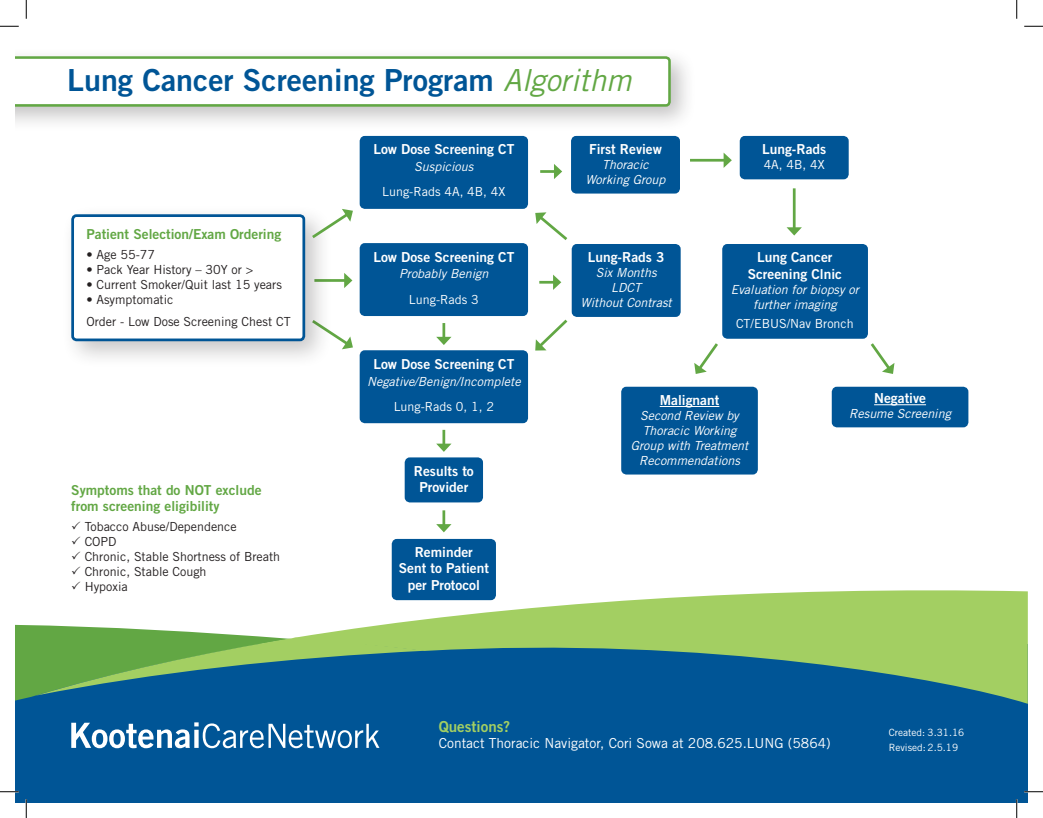
<style>
.page{position:relative;width:1043px;height:818px;background:#fff}
.page>*{position:absolute;margin:0;border:0;box-sizing:border-box;transform-origin:0 0}
.t1{font:30.38px "Trade Gothic LT Std Bd 2";color:#005596}
.t2{font:15.12px "Trade Gothic LT Std Bd 2";color:#a3cf62}
.t3{font:13.75px/16.5px "Trade Gothic LT Std Bd 2";color:#fff;text-align:center}
.t4{font:13.75px/16.5px "Trade Gothic LT Std Bd 2";color:#62a744}
.t5{font:13.75px "Trade Gothic LT Std";color:#fff}
.t6{font:italic 12.5px/15px "Trade Gothic LT Std";color:#fff;text-align:center}
.t7{font:12.5px/15px "Trade Gothic LT Std";color:#231f20}
.t8{font:12.5px "Trade Gothic LT Std";color:#fff}
.t9{font:10px/15px "Trade Gothic LT Std";color:#fff}
.s1{font-family:"Trade Gothic LT Std";font-style:italic;color:#62a744}
</style>
<div class="page">
<div style="left:15px;top:47px;width:681px;height:86px;background:#231f20;opacity:.27"></div>
<svg style="left:15px;top:56px;width:655px;height:51px"></svg>
<div style="left:15px;top:644px;width:1012px;height:158px;background:#005596"></div>
<svg style="left:381px;top:586px;width:646px;height:117px;fill:#a3cf62"></svg>
<svg style="left:15px;top:625px;width:411px;height:75px"></svg>
<div style="left:833px;top:388px;width:134px;height:38px;background:#005596;border-radius:4px"></div>
<div style="left:831px;top:387px;width:137px;height:40px;border:3px solid #005596;border-radius:4px"></div>
<hr style="left:874px;top:404px;width:52px;height:1px;background:#fff">
<div style="left:361px;top:137px;width:165px;height:70px;background:#005596;border-radius:4px"></div>
<div style="left:360px;top:136px;width:168px;height:73px;border:3px solid #005596;border-radius:4px"></div>
<div style="left:361px;top:244px;width:165px;height:70px;background:#005596;border-radius:4px"></div>
<div style="left:360px;top:243px;width:168px;height:73px;border:3px solid #005596;border-radius:4px"></div>
<div style="left:361px;top:351px;width:165px;height:71px;background:#005596;border-radius:4px"></div>
<div style="left:360px;top:350px;width:168px;height:73px;border:3px solid #005596;border-radius:4px"></div>
<div style="left:406px;top:459px;width:75px;height:42px;background:#005596;border-radius:4px"></div>
<div style="left:405px;top:457px;width:78px;height:45px;border:3px solid #005596;border-radius:4px"></div>
<hr style="left:314px;top:279px;width:32px;height:3px;background:#62a744">
<svg style="left:344px;top:273px;width:8px;height:15px"></svg>
<div style="left:393px;top:540px;width:101px;height:58px;background:#005596;border-radius:4px"></div>
<div style="left:392px;top:539px;width:104px;height:61px;border:3px solid #005596;border-radius:4px"></div>
<hr style="left:442px;top:323px;width:3px;height:16px;background:#62a744">
<svg style="left:436px;top:337px;width:15px;height:8px"></svg>
<hr style="left:442px;top:430px;width:3px;height:16px;background:#62a744">
<svg style="left:436px;top:443px;width:15px;height:9px"></svg>
<hr style="left:442px;top:510px;width:3px;height:16px;background:#62a744">
<svg style="left:436px;top:524px;width:15px;height:8px"></svg>
<svg style="left:333px;top:332px;width:20px;height:17px"></svg>
<div style="left:572px;top:137px;width:106px;height:55px;background:#005596;border-radius:4px"></div>
<div style="left:571px;top:136px;width:109px;height:57px;border:3px solid #005596;border-radius:4px"></div>
<div style="left:573px;top:245px;width:106px;height:70px;background:#005596;border-radius:4px"></div>
<div style="left:571px;top:244px;width:109px;height:73px;border:3px solid #005596;border-radius:4px"></div>
<hr style="left:540px;top:170px;width:16px;height:3px;background:#62a744">
<svg style="left:554px;top:164px;width:8px;height:15px"></svg>
<svg style="left:539px;top:274px;width:22px;height:16px"></svg>
<svg style="left:535px;top:212px;width:33px;height:28px"></svg>
<svg style="left:535px;top:319px;width:33px;height:31px"></svg>
<div style="left:741px;top:137px;width:106px;height:41px;background:#005596;border-radius:4px"></div>
<div style="left:739px;top:136px;width:109px;height:43px;border:3px solid #005596;border-radius:4px"></div>
<hr style="left:690px;top:159px;width:36px;height:3px;background:#62a744">
<svg style="left:723px;top:152px;width:9px;height:16px"></svg>
<div style="left:723px;top:245px;width:143px;height:92px;background:#005596;border-radius:4px"></div>
<div style="left:722px;top:244px;width:146px;height:95px;border:3px solid #005596;border-radius:4px"></div>
<hr style="left:792px;top:188px;width:3px;height:42px;background:#62a744">
<svg style="left:786px;top:227px;width:16px;height:8px"></svg>
<div style="left:622px;top:388px;width:134px;height:85px;background:#005596;border-radius:4px"></div>
<div style="left:621px;top:387px;width:137px;height:87px;border:3px solid #005596;border-radius:4px"></div>
<hr style="left:659px;top:406px;width:60px;height:1px;background:#fff">
<svg style="left:694px;top:343px;width:24px;height:31px"></svg>
<svg style="left:870px;top:343px;width:24px;height:31px"></svg>
<div style="left:61px;top:204px;width:272px;height:165px;background:#231f20;opacity:.25"></div>
<div style="left:73px;top:216px;width:231px;height:124px;background:#fff;border-radius:4px"></div>
<div style="left:71px;top:214px;width:234px;height:127px;border:3px solid #005596;border-radius:4px"></div>
<svg style="left:309px;top:209px;width:44px;height:32px"></svg>
<svg style="left:71px;top:722px;width:308px;height:26px"></svg>
<svg style="left:0;top:25px;width:19px;height:2px"></svg>
<svg style="left:1024px;top:25px;width:18px;height:2px"></svg>
<svg style="left:0;top:790px;width:19px;height:2px"></svg>
<svg style="left:1024px;top:790px;width:18px;height:2px"></svg>
<svg style="left:25px;top:0;width:2px;height:19px"></svg>
<svg style="left:25px;top:799px;width:2px;height:19px"></svg>
<svg style="left:1016px;top:0;width:1px;height:19px"></svg>
<svg style="left:1015px;top:799px;width:2px;height:19px"></svg>
<h1 class="t1" style="left:67px;top:61px;width:566px">Lung Cancer Screening Program <span class="s1">Algorithm</span></h1>
<p class="t4" style="left:86px;top:226px;width:196px">Patient Selection/Exam Ordering</p>
<p class="t7" style="left:86px;top:247px;width:70px">• Age 55-77</p>
<p class="t7" style="left:86px;top:262px;width:168px">• Pack Year History – 30Y or &gt;</p>
<p class="t7" style="left:86px;top:277px;width:197px">• Current Smoker/Quit last 15 years</p>
<p class="t7" style="left:86px;top:289px;width:206px;line-height:21.4px">• Asymptomatic<br>Order - Low Dose Screening Chest CT</p>
<p class="t3" style="left:373px;top:141px;width:142px">Low Dose Screening CT</p>
<p class="t6" style="left:414px;top:159px;width:61px">Suspicious</p>
<p class="t8" style="left:382px;top:184px;width:125px">Lung-Rads 4A, 4B, 4X</p>
<p class="t3" style="left:373px;top:248px;width:142px">Low Dose Screening CT</p>
<p class="t6" style="left:399px;top:267px;width:91px">Probably Benign</p>
<p class="t8" style="left:409px;top:292px;width:71px">Lung-Rads 3</p>
<p class="t3" style="left:589px;top:141px;width:74px">First Review</p>
<p class="t6" style="left:585px;top:157px;width:81px">Thoracic<br>Working Group</p>
<p class="t3" style="left:588px;top:249px;width:78px">Lung-Rads 3</p>
<p class="t6" style="left:580px;top:265px;width:93px">Six Months<br>LDCT<br>Without Contrast</p>
<p class="t3" style="left:762px;top:141px;width:66px">Lung-Rads</p>
<p class="t8" style="left:763px;top:157px;width:63px">4A, 4B, 4X</p>
<p class="t3" style="left:747px;top:249px;width:96px">Lung Cancer<br>Screening Clnic</p>
<p class="t6" style="left:730px;top:282px;width:130px">Evaluation for biopsy or further imaging</p>
<p class="t8" style="left:736px;top:316px;width:119px">CT/EBUS/Nav Bronch</p>
<p class="t4" style="left:71px;top:481px;width:192px">Symptoms that do NOT exclude from screening eligibility</p>
<p class="t7" style="left:85px;top:519px;width:197px">Tobacco Abuse/Dependence<br>COPD<br>Chronic, Stable Shortness of Breath<br>Chronic, Stable Cough<br>Hypoxia</p>
<p class="t3" style="left:373px;top:355px;width:142px">Low Dose Screening CT</p>
<p class="t6" style="left:367px;top:374px;width:155px">Negative/Benign/Incomplete</p>
<p class="t8" style="left:393px;top:399px;width:102px">Lung-Rads 0, 1, 2</p>
<p class="t3" style="left:414px;top:462px;width:61px">Results to<br>Provider</p>
<p class="t3" style="left:399px;top:543px;width:92px">Reminder<br>Sent to Patient per Protocol</p>
<p class="t3" style="left:659px;top:391px;width:61px">Malignant</p>
<p class="t6" style="left:630px;top:408px;width:119px">Second Review by<br>Thoracic Working<br>Group with Treatment<br>Recommendations</p>
<p class="t3" style="left:874px;top:390px;width:53px">Negative</p>
<p class="t6" style="left:849px;top:406px;width:103px">Resume Screening</p>
<p class="t2" style="left:438px;top:717px;width:73px">Questions?</p>
<p class="t5" style="left:438px;top:735px;width:393px">Contact Thoracic Navigator, Cori Sowa at 208.625.LUNG (5864)</p>
<p class="t9" style="left:888px;top:724px;width:77px">Created: 3.31.16<br>Revised: 2.5.19</p>
</div>
